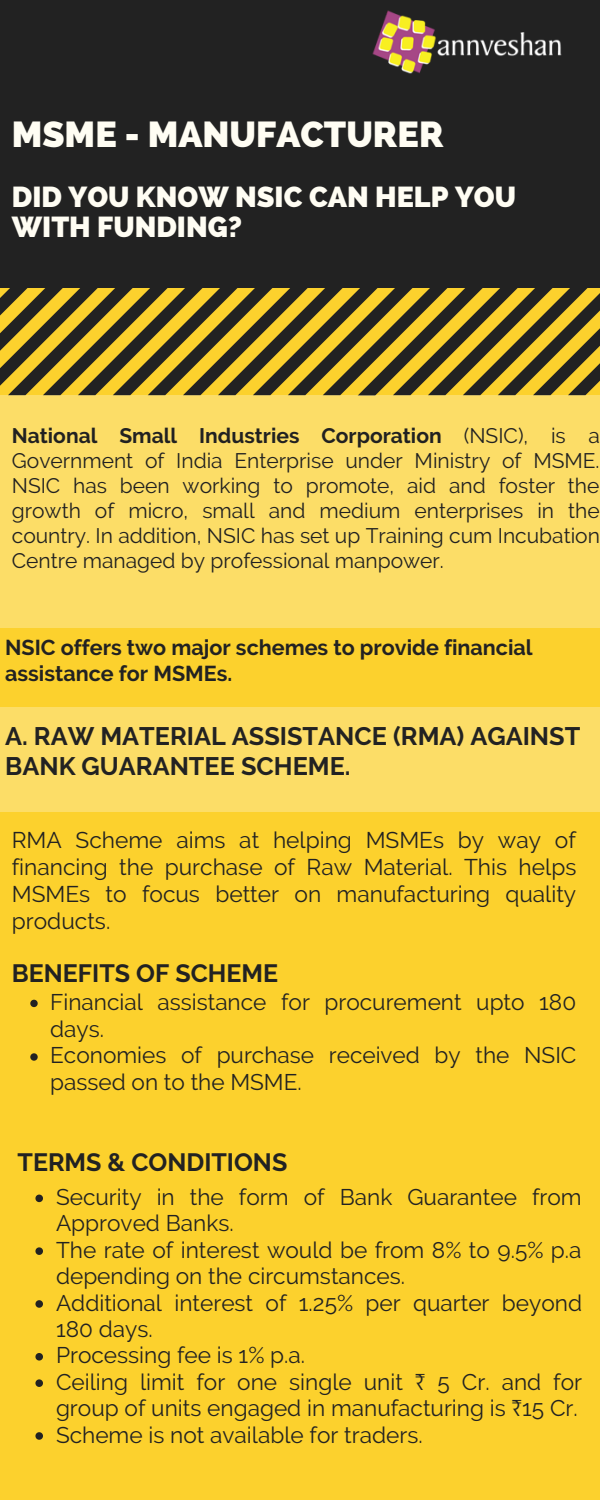
<style>
.page{position:relative;width:600px;height:1500px;background:#fcd12d}
.page>*{position:absolute;margin:0;border:0;box-sizing:border-box;transform-origin:0 0}
.t1{font:800 35.9px "Raleway";color:#fffdf3}
.t2{font:800 28.7px/29.3px "Raleway";color:#fffdf3}
.t3{font:700 25.3px/30px "Raleway";color:#222}
.t4{font:700 25px "Raleway";color:#222}
.t5{font:22.7px/26.8px "Raleway";color:#222;text-align:justify}
.t6{font:22.6px/26.4px "Raleway";color:#222}
.t7{font:700 21.5px/25.5px "Raleway";color:#222}
.t8{font:21px/25px "Raleway";color:#212121;text-align:justify}
.s1{font-weight:700}
</style>
<div class="page">
<svg style="left:0;top:288px;width:600px;height:107px"></svg>
<div style="left:0;top:0;width:600px;height:288px;background:#222"></div>
<div style="left:0;top:395px;width:600px;height:233px;background:#fcdd67"></div>
<div style="left:0;top:707px;width:600px;height:105px;background:#fcdd67"></div>
<svg style="left:30px;top:1000px;width:8px;height:7px"></svg>
<svg style="left:30px;top:1053px;width:8px;height:8px"></svg>
<svg style="left:35px;top:1195px;width:8px;height:7px"></svg>
<svg style="left:35px;top:1247px;width:8px;height:8px"></svg>
<svg style="left:35px;top:1300px;width:8px;height:8px"></svg>
<svg style="left:35px;top:1353px;width:8px;height:8px"></svg>
<svg style="left:35px;top:1379px;width:8px;height:8px"></svg>
<svg style="left:35px;top:1432px;width:8px;height:8px"></svg>
<img style="left:372px;top:10px;width:190px;height:64px">
<h1 class="t1" style="left:12px;top:114px;width:433px">MSME - MANUFACTURER</h1>
<p class="t2" style="left:12px;top:182px;width:506px">DID YOU KNOW NSIC CAN HELP YOU<br>WITH FUNDING?</p>
<p class="t8" style="left:12px;top:423px;width:590px"><span class="s1">National Small Industries Corporation</span> (NSIC), is a Government of India Enterprise under Ministry of MSME.<br>NSIC has been working to promote, aid and foster the growth of micro, small and medium enterprises in the country. In addition, NSIC has set up Training cum Incubation Centre managed by professional manpower.</p>
<p class="t7" style="left:5px;top:635px;width:529px">NSIC offers two major schemes to provide financial assistance for MSMEs.</p>
<p class="t3" style="left:5px;top:721px;width:577px">A. RAW MATERIAL ASSISTANCE (RMA) AGAINST<br>BANK GUARANTEE SCHEME.</p>
<p class="t5" style="left:12px;top:827px;width:566px">RMA Scheme aims at helping MSMEs by way of financing the purchase of Raw Material. This helps MSMEs to focus better on manufacturing quality products.</p>
<p class="t4" style="left:12px;top:959px;width:268px">BENEFITS OF SCHEME</p>
<p class="t6" style="left:50px;top:989px;width:528px;line-height:26.8px">Financial assistance for procurement upto 180 days.<br>Economies of purchase received by the NSIC passed on to the MSME.</p>
<p class="t4" style="left:18px;top:1148px;width:271px">TERMS &amp; CONDITIONS</p>
<p class="t6" style="left:56px;top:1184px;width:528px">Security in the form of Bank Guarantee from Approved Banks.<br>The rate of interest would be from 8% to 9.5% p.a depending on the circumstances.<br>Additional interest of 1.25% per quarter beyond 180 days.<br>Processing fee is 1% p.a.<br>Ceiling limit for one single unit ₹ 5 Cr. and for group of units engaged in manufacturing is ₹15 Cr.<br>Scheme is not available for traders.</p>
</div>
